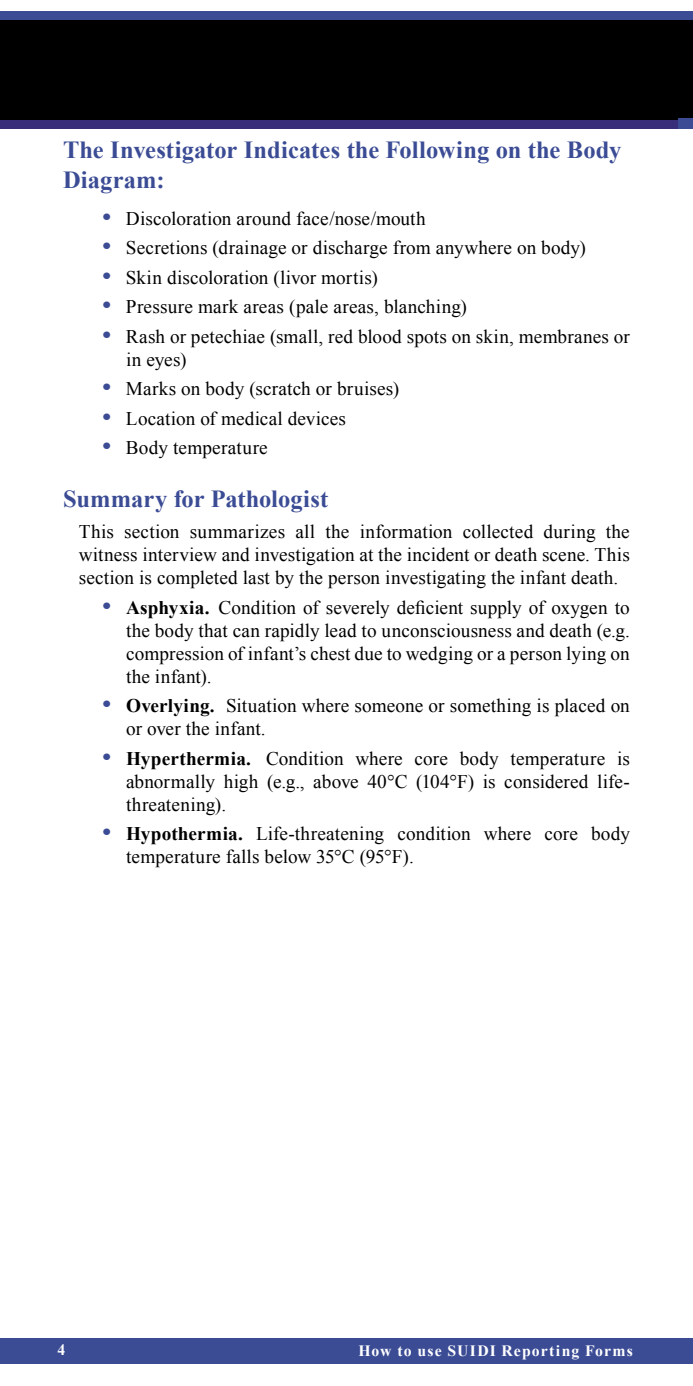
<style>
.page{position:relative;width:693px;height:1386px;background:#fff}
.page>*{position:absolute;margin:0;border:0;box-sizing:border-box;transform-origin:0 0}
.t1{font:700 24.5px/29.4px "Times New Roman";color:#3b4c95}
.bullets{font:19.25px/23.1px "Times New Roman";letter-spacing:.01em;color:#000}
.t2{font:700 15.75px "Times New Roman";letter-spacing:.07em;color:#fff}
.s1{font-weight:700;font-size:24.5px;color:#3b4c95}
.s2{font-weight:700}
</style>
<div class="page">
<div style="left:0;top:1338px;width:693px;height:26px;background:#3b4c95"></div>
<div style="left:0;top:19px;width:693px;height:102px;background:#000"></div>
<div style="left:0;top:11px;width:693px;height:9px;background:#3b4c95"></div>
<div style="left:0;top:120px;width:693px;height:9px;background:#392e7a"></div>
<div style="left:678px;top:12px;width:15px;height:117px;background:#3b4c95"></div>
<div style="left:678px;top:21px;width:15px;height:97px;background:#000"></div>
<h3 class="t1" style="left:63px;top:135px;width:560px">The Investigator Indicates the Following on the Body<br>Diagram:</h3>
<p class="bullets" style="left:102px;top:207px;width:325px"><span class="s1">•</span> Discoloration around face/nose/mouth</p>
<p class="bullets" style="left:102px;top:236px;width:485px"><span class="s1">•</span> Secretions (drainage or discharge from anywhere on body)</p>
<p class="bullets" style="left:102px;top:266px;width:277px"><span class="s1">•</span> Skin discoloration (livor mortis)</p>
<p class="bullets" style="left:102px;top:295px;width:366px"><span class="s1">•</span> Pressure mark areas (pale areas, blanching)</p>
<p class="bullets" style="left:126px;top:324px;width:505px;text-indent:-24px"><span class="s1">•</span> Rash or petechiae (small, red blood spots on skin, membranes or in eyes)</p>
<p class="bullets" style="left:102px;top:377px;width:298px"><span class="s1">•</span> Marks on body (scratch or bruises)</p>
<p class="bullets" style="left:102px;top:406px;width:245px"><span class="s1">•</span> Location of medical devices</p>
<p class="bullets" style="left:102px;top:436px;width:167px"><span class="s1">•</span> Body temperature</p>
<h3 class="t1" style="left:63px;top:483px;width:267px">Summary for Pathologist</h3>
<p class="bullets" style="left:79px;top:520px;width:553px;text-align:justify">This section summarizes all the information collected during the witness interview and investigation at the incident or death scene. This section is completed last by the person investigating the infant death.</p>
<p class="bullets" style="left:126px;top:595px;width:505px;text-align:justify;text-indent:-24px"><span class="s1">•</span> <span class="s2">Asphyxia.</span> Condition of severely deficient supply of oxygen to the body that can rapidly lead to unconsciousness and death (e.g. compression of infant’s chest due to wedging or a person lying on the infant).</p>
<p class="bullets" style="left:126px;top:694px;width:505px;text-indent:-24px"><span class="s1">•</span> <span class="s2">Overlying.</span> Situation where someone or something is placed on or over the infant.</p>
<p class="bullets" style="left:126px;top:746px;width:506px;text-align:justify;text-indent:-24px"><span class="s1">•</span> <span class="s2">Hyperthermia.</span> Condition where core body temperature is abnormally high (e.g., above 40°C (104°F) is considered life&shy;threatening).</p>
<p class="bullets" style="left:126px;top:822px;width:506px;text-indent:-24px"><span class="s1">•</span> <span class="s2">Hypothermia.</span> Life-threatening condition where core body temperature falls below 35°C (95°F).</p>
<p class="t2" style="left:57px;top:1339px;width:9px">4</p>
<p class="t2" style="left:358px;top:1340px;width:276px">How to use SUIDI Reporting Forms</p>
</div>
